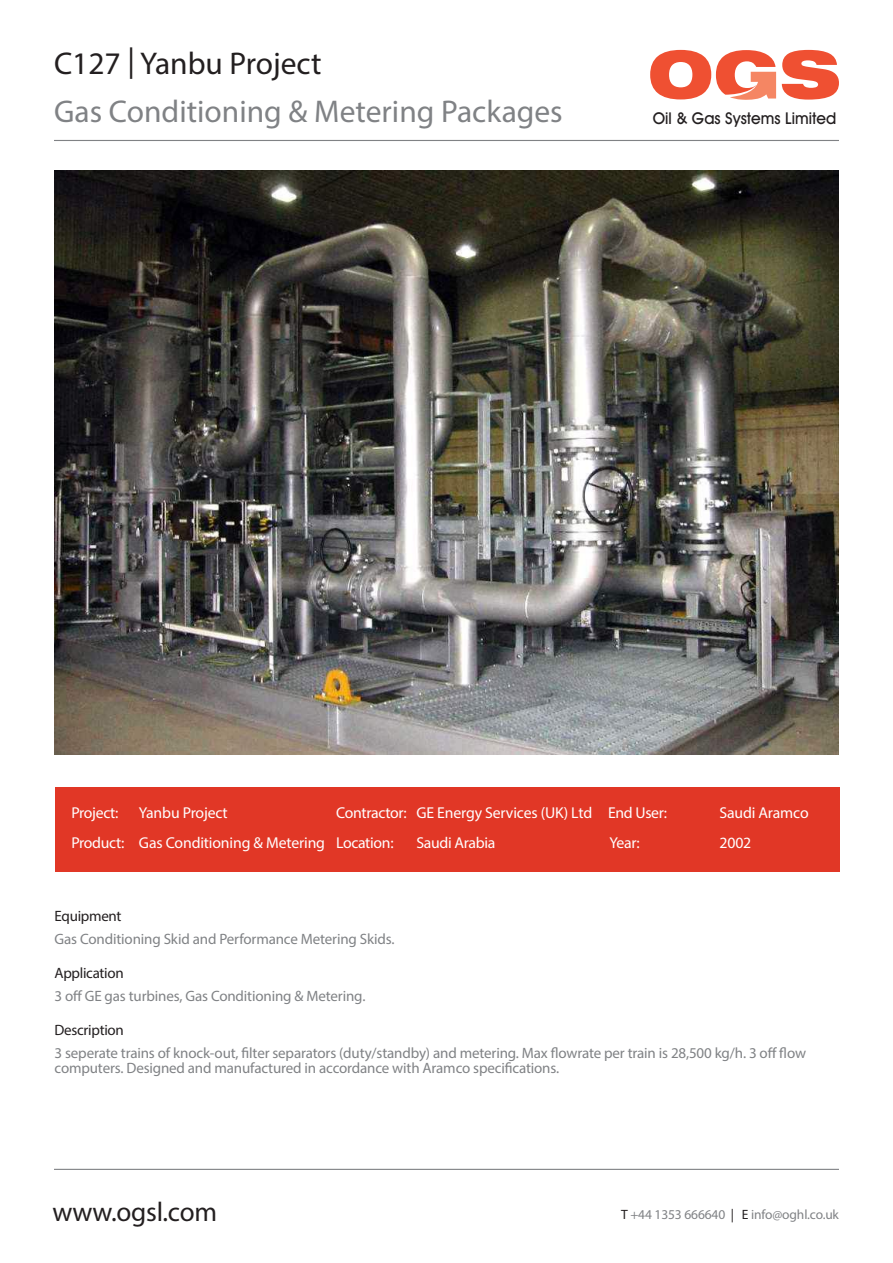
<style>
.page{position:relative;width:893px;height:1263px;background:#fff}
.page>*{position:absolute;margin:0;border:0;box-sizing:border-box;transform-origin:0 0}
.t1{font:31.5px "Myriad Pro";color:#808285}
.t2{font:31.5px "Myriad Pro";color:#231f20}
.t3{font:27.15px "Myriad Pro";letter-spacing:-.01em;color:#231f20}
.t4{font:500 16.35px "Avant Garde IT Cby BT";color:#231f20}
.t5{font:15.75px "Myriad Pro";letter-spacing:-.015em;color:#fff}
.t6{font:15px/15px "Myriad Pro";letter-spacing:-.01em;color:#808285}
.t7{font:15px "Myriad Pro";letter-spacing:-.02em;color:#231f20}
.t8{font:13.5px "Myriad Pro";letter-spacing:-.01em;color:#808285}
.s1{color:#231f20}
</style>
<div class="page">
<hr style="left:54px;top:140px;width:785px;height:1px;background:#808285">
<hr style="left:54px;top:1169px;width:785px;height:1px;background:#808285">
<div style="left:55px;top:787px;width:784px;height:84px;background:#e13726"></div>
<img style="left:55px;top:171px;width:784px;height:583px">
<svg style="left:782px;top:50px;width:57px;height:50px"></svg>
<svg style="left:650px;top:50px;width:126px;height:50px"></svg>
<h1 class="t2" style="left:54px;top:44px;width:269px">C127 | Yanbu Project</h1>
<h1 class="t1" style="left:54px;top:92px;width:510px">Gas Conditioning &amp; Metering Packages</h1>
<p class="t4" style="left:653px;top:108px;width:185px">Oil &amp; Gas Systems Limited</p>
<p class="t5" style="left:71px;top:802px;width:49px">Project:</p>
<p class="t5" style="left:139px;top:802px;width:90px">Yanbu Project</p>
<p class="t5" style="left:336px;top:802px;width:332px">Contractor: GE Energy Services (UK) Ltd End User:</p>
<p class="t5" style="left:719px;top:802px;width:91px">Saudi Aramco</p>
<p class="t5" style="left:71px;top:833px;width:324px">Product: Gas Conditioning &amp; Metering Location:</p>
<p class="t5" style="left:416px;top:833px;width:81px">Saudi Arabia</p>
<p class="t5" style="left:610px;top:833px;width:32px">Year:</p>
<p class="t5" style="left:719px;top:833px;width:33px">2002</p>
<p class="t7" style="left:55px;top:907px;width:68px">Equipment</p>
<p class="t6" style="left:55px;top:932px;width:342px">Gas Conditioning Skid and Performance Metering Skids.</p>
<p class="t7" style="left:55px;top:964px;width:71px">Application</p>
<p class="t6" style="left:55px;top:989px;width:312px">3 off GE gas turbines, Gas Conditioning &amp; Metering.</p>
<p class="t7" style="left:55px;top:1021px;width:71px">Description</p>
<p class="t6" style="left:55px;top:1046px;width:753px">3 seperate trains of knock-out, filter separators (duty/standby) and metering. Max flowrate per train is 28,500 kg/h. 3 off flow computers. Designed and manufactured in accordance with Aramco specifications.</p>
<h2 class="t3" style="left:52px;top:1195px;width:166px">www.ogsl.com</h2>
<p class="t8" style="left:621px;top:1206px;width:219px"><span class="s1">T</span> +44 1353 666640 <span class="s1">| E</span> info@oghl.co.uk</p>
</div>
